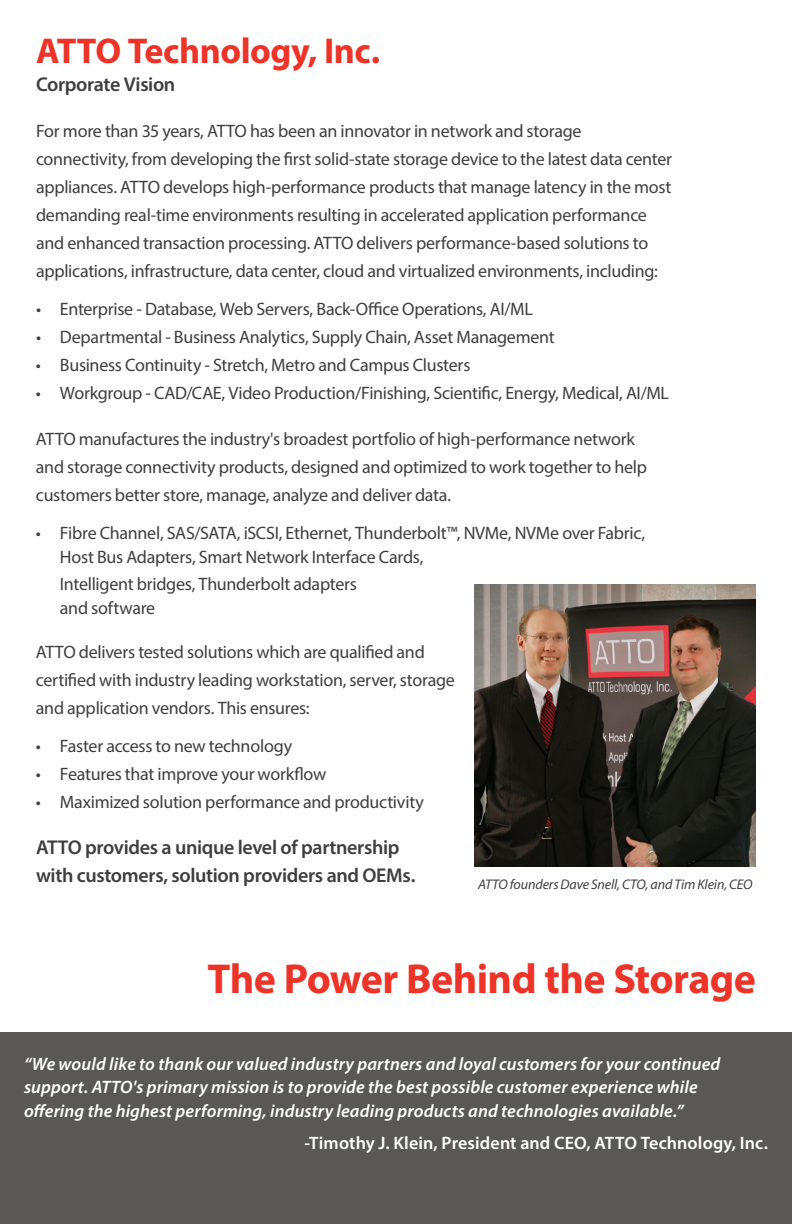
<style>
.page{position:relative;width:792px;height:1224px;background:#fff}
.page>*{position:absolute;margin:0;border:0;box-sizing:border-box;transform-origin:0 0}
.t1{font:700 42px "Myriad Pro";letter-spacing:-.015em;color:#ee3428}
.t2{font:700 36px "Myriad Pro";letter-spacing:-.01em;color:#ee3428}
.t3{font:600 20px/28px "Myriad Pro";letter-spacing:-.015em;color:#3e3e3f}
.t4{font:18px/28px "Myriad Pro";letter-spacing:-.015em;color:#3e3e3f}
.t5{font:italic 600 18px/24px "Myriad Pro";letter-spacing:.01em;color:#fff}
.t6{font:600 18px "Myriad Pro";letter-spacing:.005em;color:#fff}
.t7{font:italic 14px "Myriad Pro";letter-spacing:-.01em;color:#3e3e3f}
</style>
<div class="page">
<img style="left:475px;top:585px;width:281px;height:281px">
<div style="left:0;top:1032px;width:792px;height:192px;background:#5a5757"></div>
<h2 class="t2" style="left:36px;top:27px;width:346px">ATTO Technology, Inc.</h2>
<p class="t3" style="left:36px;top:70px;width:141px">Corporate Vision</p>
<p class="t4" style="left:36px;top:117px;width:638px">For more than 35 years, ATTO has been an innovator in network and storage connectivity, from developing the first solid-state storage device to the latest data center appliances. ATTO develops high-performance products that manage latency in the most demanding real-time environments resulting in accelerated application performance and enhanced transaction processing. ATTO delivers performance-based solutions to applications, infrastructure, data center, cloud and virtualized environments, including:</p>
<p class="t4" style="left:36px;top:295px;width:498px">• Enterprise - Database, Web Servers, Back-Office Operations, AI/ML</p>
<p class="t4" style="left:36px;top:323px;width:520px">• Departmental - Business Analytics, Supply Chain, Asset Management</p>
<p class="t4" style="left:36px;top:351px;width:436px">• Business Continuity - Stretch, Metro and Campus Clusters</p>
<p class="t4" style="left:36px;top:379px;width:635px">• Workgroup - CAD/CAE, Video Production/Finishing, Scientific, Energy, Medical, AI/ML</p>
<p class="t4" style="left:36px;top:425px;width:613px">ATTO manufactures the industry's broadest portfolio of high-performance network and storage connectivity products, designed and optimized to work together to help customers better store, manage, analyze and deliver data.</p>
<p class="t4" style="left:60px;top:521px;width:587px;line-height:24px;text-indent:-24px">• Fibre Channel, SAS/SATA, iSCSI, Ethernet, Thunderbolt™, NVMe, NVMe over Fabric,<br>Host Bus Adapters, Smart Network Interface Cards,</p>
<p class="t4" style="left:60px;top:572px;width:299px;line-height:24px">Intelligent bridges, Thunderbolt adapters and software</p>
<p class="t4" style="left:36px;top:638px;width:421px">ATTO delivers tested solutions which are qualified and certified with industry leading workstation, server, storage and application vendors. This ensures:</p>
<p class="t4" style="left:36px;top:732px;width:258px">• Faster access to new technology</p>
<p class="t4" style="left:36px;top:760px;width:292px">• Features that improve your workflow</p>
<p class="t4" style="left:36px;top:788px;width:390px">• Maximized solution performance and productivity</p>
<p class="t3" style="left:36px;top:833px;width:381px">ATTO provides a unique level of partnership with customers, solution providers and OEMs.</p>
<p class="t7" style="left:478px;top:876px;width:276px">ATTO founders Dave Snell, CTO, and Tim Klein, CEO</p>
<h1 class="t1" style="left:208px;top:952px;width:550px">The Power Behind the Storage</h1>
<p class="t5" style="left:24px;top:1051px;width:698px">“We would like to thank our valued industry partners and loyal customers for your continued support. ATTO's primary mission is to provide the best possible customer experience while offering the highest performing, industry leading products and technologies available.”</p>
<p class="t6" style="left:304px;top:1132px;width:465px">-Timothy J. Klein, President and CEO, ATTO Technology, Inc.</p>
</div>
